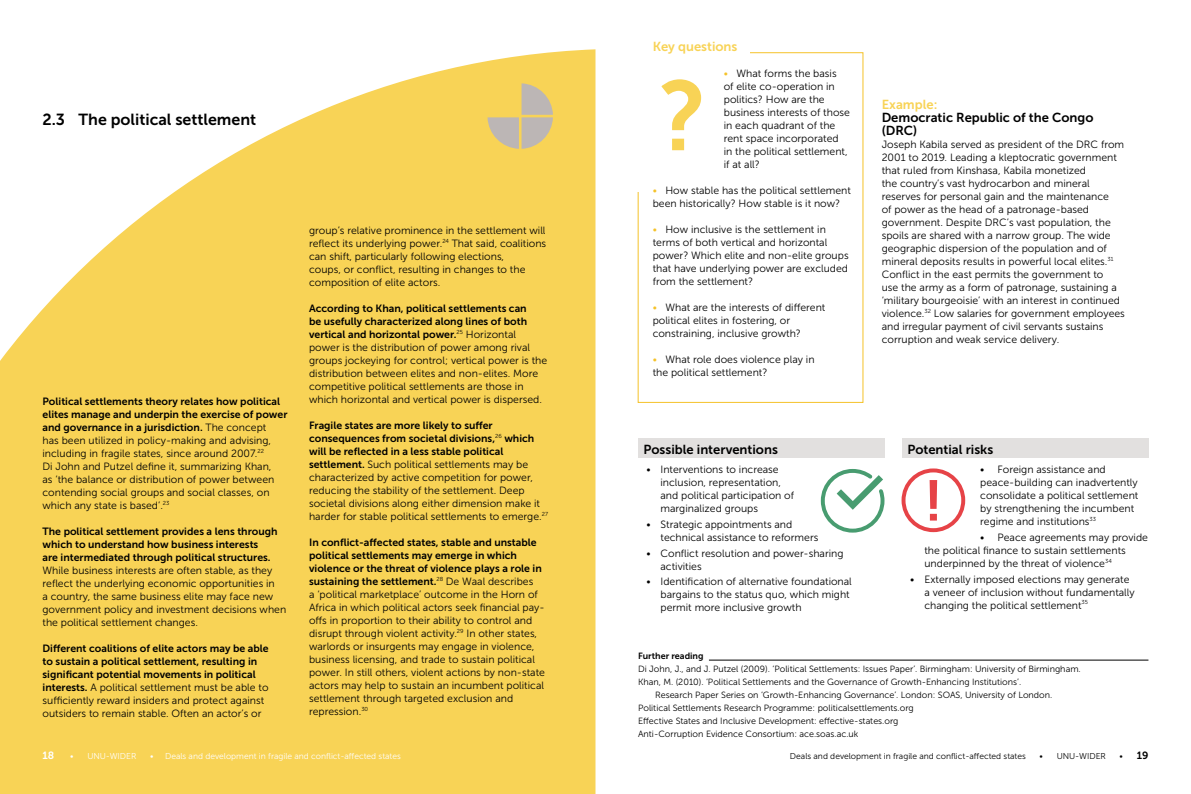
<style>
.page{position:relative;width:1191px;height:794px;background:#fff}
.page>*{position:absolute;margin:0;border:0;box-sizing:border-box;transform-origin:0 0}
.t1{font:16px "Museo Sans 700";color:#000}
.t2{font:13px/13px "Museo Sans 700";color:#000}
.t3{font:13px "Museo Sans 700";color:#f8d356}
.t4{font:10.5px/13px "Museo Sans 300";color:#000}
.t5{font:10.5px/13px "Museo Sans 700";color:#000}
.t6{font:10.5px "Museo Sans 700";color:#fff}
.t7{font:9px "Museo Sans 300";color:#000}
.t8{font:9px "Museo Sans 700";color:#000}
.t9{font:8.5px "Museo Sans 300";color:#fff}
.t10{font:8.5px "Museo Sans 300";color:#000}
.s1{font-family:"Museo Sans 300"}
.s2{font-family:"Museo Sans 700"}
.s3{color:#f5c229}
.s4{font-family:"Museo Sans 300";font-size:8.5px}
</style>
<div class="page">
<svg style="left:0;top:49px;width:595px;height:745px;background:#f8d86c"></svg>
<div style="left:637px;top:52px;width:226px;height:351px;border:1px solid #f5c229"></div>
<div style="left:630px;top:19px;width:119px;height:172px;background:#fff"></div>
<svg style="left:661px;top:79px;width:40px;height:71px"></svg>
<svg style="left:487px;top:83px;width:66px;height:66px;background:#d8c387"></svg>
<div style="left:638px;top:438px;width:246px;height:20px;background:#e2e0df"></div>
<div style="left:901px;top:438px;width:247px;height:20px;background:#e2e0df"></div>
<hr style="left:709px;top:660px;width:439px;height:1px;background:#000">
<svg style="left:929px;top:480px;width:8px;height:40px"></svg>
<div style="left:901px;top:468px;width:64px;height:64px;border:4px solid #e64347;border-radius:50%"></div>
<svg style="left:820px;top:469px;width:65px;height:64px"></svg>
<h1 class="t1" style="left:43px;top:111px;width:215px">2.3 The political settlement</h1>
<p class="t5" style="left:43px;top:395px;width:246px">Political settlements theory relates how political elites manage and underpin the exercise of power and governance in a jurisdiction. <span class="s1">The concept</span></p>
<p class="t4" style="left:43px;top:434px;width:233px">has been utilized in policy-making and advising, including in fragile states, since around 2007.<sup>22<br></sup>Di John and Putzel define it, summarizing Khan, as ‘the balance or distribution of power between contending social groups and social classes, on which any state is based’.<sup>23</sup></p>
<p class="t5" style="left:43px;top:525px;width:236px">The political settlement provides a lens through which to understand how business interests<br>are intermediated through political structures.</p>
<p class="t4" style="left:43px;top:564px;width:245px">While business interests are often stable, as they reflect the underlying economic opportunities in<br>a country, the same business elite may face new government policy and investment decisions when the political settlement changes.</p>
<p class="t5" style="left:43px;top:642px;width:228px">Different coalitions of elite actors may be able to sustain a political settlement, resulting in significant potential movements in political</p>
<p class="t4" style="left:43px;top:681px;width:227px"><span class="s2">interests.</span> A political settlement must be able to sufficiently reward insiders and protect against outsiders to remain stable. Often an actor’s or</p>
<p class="t4" style="left:309px;top:224px;width:239px">group’s relative prominence in the settlement will reflect its underlying power.<sup>24</sup> That said, coalitions can shift, particularly following elections,<br>coups, or conflict, resulting in changes to the composition of elite actors.</p>
<p class="t5" style="left:309px;top:302px;width:219px;text-align:justify">According to Khan, political settlements can be usefully characterized along lines of both vertical and horizontal power.<sup>25</sup> <span class="s1">Horizontal</span></p>
<p class="t4" style="left:309px;top:341px;width:240px">power is the distribution of power among rival groups jockeying for control; vertical power is the distribution between elites and non-elites. More competitive political settlements are those in which horizontal and vertical power is dispersed.</p>
<p class="t5" style="left:309px;top:419px;width:227px">Fragile states are more likely to suffer consequences from societal divisions,<sup>26</sup> which will be reflected in a less stable political</p>
<p class="t4" style="left:309px;top:458px;width:240px"><span class="s2">settlement.</span> Such political settlements may be characterized by active competition for power, reducing the stability of the settlement. Deep societal divisions along either dimension make it harder for stable political settlements to emerge.<sup>27</sup></p>
<p class="t5" style="left:309px;top:536px;width:234px">In conflict-affected states, stable and unstable political settlements may emerge in which violence or the threat of violence plays a role in sustaining the settlement.<sup>28</sup> <span class="s1">De Waal describes</span></p>
<p class="t4" style="left:309px;top:588px;width:237px">a ‘political marketplace’ outcome in the Horn of Africa in which political actors seek financial pay&shy;offs in proportion to their ability to control and disrupt through violent activity.<sup>29</sup> In other states, warlords or insurgents may engage in violence, business licensing, and trade to sustain political power. In still others, violent actions by non-state actors may help to sustain an incumbent political settlement through targeted exclusion and repression.<sup>30</sup></p>
<p class="t6" style="left:43px;top:750px;width:13px">18</p>
<p class="t9" style="left:70px;top:752px;width:68px">• UNU-WIDER</p>
<p class="t9" style="left:150px;top:752px;width:252px">• Deals and development in fragile and conflict-affected states</p>
<p class="t3" style="left:652px;top:40px;width:86px">Key questions</p>
<p class="t4" style="left:724px;top:67px;width:128px"><span class="s3">•</span> What forms the basis<br>of elite co-operation in politics? How are the business interests of those in each quadrant of the rent space incorporated<br>in the political settlement, if at all?</p>
<p class="t4" style="left:652px;top:184px;width:200px"><span class="s3">•</span> How stable has the political settlement been historically? How stable is it now?</p>
<p class="t4" style="left:652px;top:223px;width:197px"><span class="s3">•</span> How inclusive is the settlement in terms of both vertical and horizontal power? Which elite and non-elite groups that have underlying power are excluded from the settlement?</p>
<p class="t4" style="left:652px;top:301px;width:174px"><span class="s3">•</span> What are the interests of different political elites in fostering, or constraining, inclusive growth?</p>
<p class="t4" style="left:652px;top:353px;width:163px"><span class="s3">•</span> What role does violence play in the political settlement?</p>
<p class="t2" style="left:643px;top:443px;width:136px">Possible interventions</p>
<p class="t4" style="left:660px;top:463px;width:135px;text-indent:-14px">• Interventions to increase inclusion, representation, and political participation of marginalized groups</p>
<p class="t4" style="left:660px;top:517px;width:159px;text-indent:-14px">• Strategic appointments and technical assistance to reformers</p>
<p class="t4" style="left:660px;top:546px;width:184px;text-indent:-14px">• Conflict resolution and power-sharing activities</p>
<p class="t4" style="left:660px;top:575px;width:193px;text-indent:-14px">• Identification of alternative foundational bargains to the status quo, which might permit more inclusive growth</p>
<p class="t3" style="left:881px;top:97px;width:57px">Example:</p>
<p class="t2" style="left:881px;top:111px;width:213px">Democratic Republic of the Congo (DRC)</p>
<p class="t4" style="left:881px;top:138px;width:245px">Joseph Kabila served as president of the DRC from 2001 to 2019. Leading a kleptocratic government that ruled from Kinshasa, Kabila monetized<br>the country’s vast hydrocarbon and mineral reserves for personal gain and the maintenance<br>of power as the head of a patronage-based government. Despite DRC’s vast population, the spoils are shared with a narrow group. The wide geographic dispersion of the population and of mineral deposits results in powerful local elites.<sup>31<br></sup>Conflict in the east permits the government to<br>use the army as a form of patronage, sustaining a ‘military bourgeoisie’ with an interest in continued violence.<sup>32</sup> Low salaries for government employees and irregular payment of civil servants sustains corruption and weak service delivery.</p>
<p class="t2" style="left:907px;top:443px;width:87px">Potential risks</p>
<p class="t4" style="left:980px;top:463px;width:160px">• Foreign assistance and peace-building can inadvertently consolidate a political settlement by strengthening the incumbent regime and institutions<sup>33</sup></p>
<p class="t4" style="left:924px;top:530px;width:225px;text-indent:56px">• Peace agreements may provide the political finance to sustain settlements underpinned by the threat of violence<sup>34</sup></p>
<p class="t4" style="left:924px;top:572px;width:212px;text-indent:-14px">• Externally imposed elections may generate a veneer of inclusion without fundamentally changing the political settlement<sup>35</sup></p>
<p class="t8" style="left:638px;top:651px;width:67px">Further reading</p>
<p class="t7" style="left:638px;top:664px;width:444px">Di John, J., and J. Putzel (2009). ‘Political Settlements: Issues Paper’. Birmingham: University of Birmingham.</p>
<p class="t7" style="left:638px;top:677px;width:385px">Khan, M. (2010). ‘Political Settlements and the Governance of Growth-Enhancing Institutions’.</p>
<p class="t7" style="left:655px;top:690px;width:399px">Research Paper Series on ‘Growth-Enhancing Governance’. London: SOAS, University of London.</p>
<p class="t7" style="left:638px;top:703px;width:277px">Political Settlements Research Programme: politicalsettlements.org</p>
<p class="t7" style="left:638px;top:716px;width:262px">Effective States and Inclusive Development: effective-states.org</p>
<p class="t7" style="left:638px;top:729px;width:222px">Anti-Corruption Evidence Consortium: ace.soas.ac.uk</p>
<p class="t10" style="left:790px;top:752px;width:237px">Deals and development in fragile and conflict-affected states</p>
<p class="t10" style="left:1039px;top:752px;width:68px">• UNU-WIDER</p>
<p class="t5" style="left:1119px;top:749px;width:30px"><span class="s4">•</span> 19</p>
</div>
